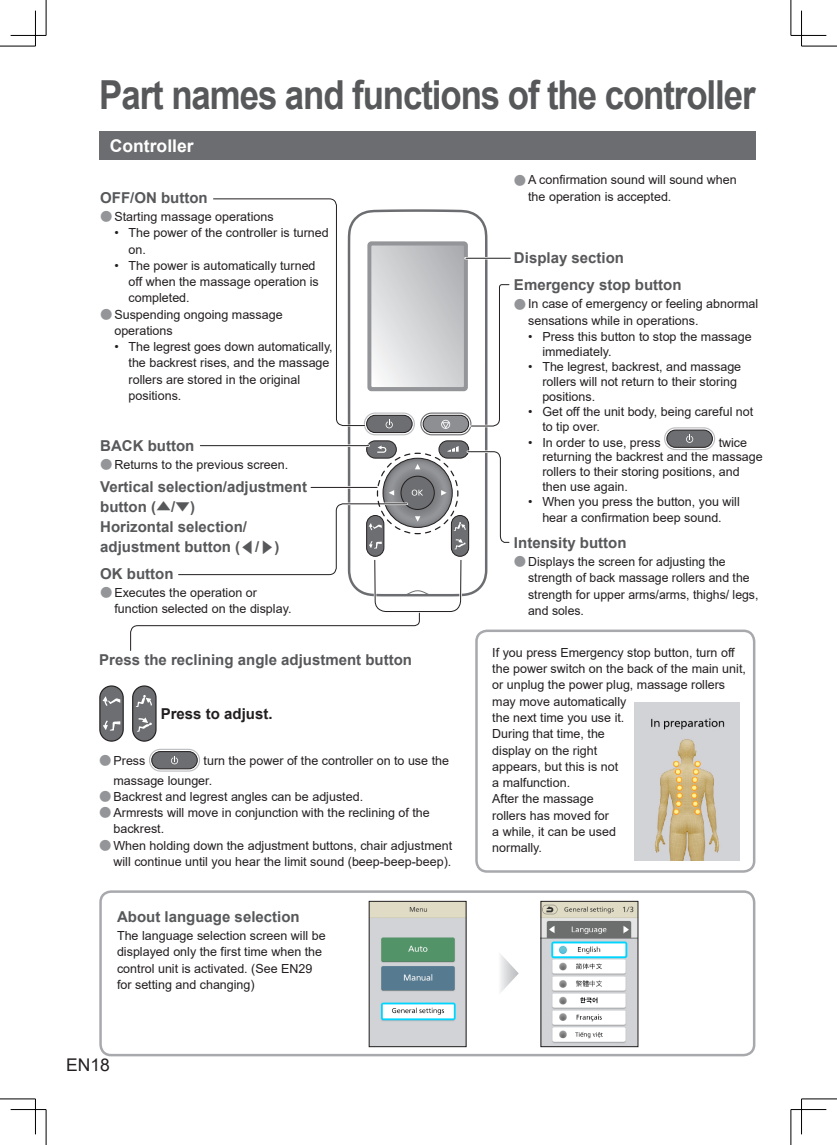
<style>
.page{position:relative;width:837px;height:1145px;background:#fff}
.page>*{position:absolute;margin:0;border:0;box-sizing:border-box;transform-origin:0 0}
.Big_Title{font:700 40px "Arial";letter-spacing:-.03em;color:#57585a;scale:.87 1}
.SubHead3{font:700 17.5px "Arial";color:#fff}
.Page{font:17.5px "Arial";color:#231f20}
.NameBodyM_12pt_80{font:700 15px/20px "Arial";color:#57585a}
.Middle_Procedure{font:700 15px "Arial";color:#231f20}
.BodyL_10pt{font:12.5px/16.2px "Arial";color:#231f20}
.s1{font-family:"Shin Go Pro";color:#939598}
.s2{font-family:"Shin Go Pro";font-weight:400}
.s3{font-family:"Shin Go Pro"}
</style>
<div class="page">
<div style="left:99px;top:131px;width:656px;height:28px;background:#6c6d70"></div>
<div style="left:475px;top:629px;width:280px;height:243px;border:2px solid #a8a9ad;border-radius:11px"></div>
<div style="left:99px;top:890px;width:656px;height:166px;border:2px solid #a8a9ad;border-radius:11px"></div>
<svg style="left:500px;top:954px;width:18px;height:39px"></svg>
<img style="left:371px;top:903px;width:93px;height:142px">
<img style="left:542px;top:903px;width:94px;height:142px">
<div style="left:540px;top:901px;width:98px;height:146px;border:1px solid #231f20"></div>
<svg style="left:664px;top:427px;width:51px;height:23px"></svg>
<div style="left:100px;top:686px;width:23px;height:55px;background:#6d6e71;border-radius:12px"></div>
<div style="left:99px;top:685px;width:25px;height:56px;border:1px solid #231f20;border-radius:12px"></div>
<svg style="left:103px;top:696px;width:17px;height:10px"></svg>
<svg style="left:103px;top:720px;width:17px;height:10px"></svg>
<img style="left:634px;top:702px;width:105px;height:158px">
<div style="left:366px;top:441px;width:30px;height:17px;background:#6d6e71;border-radius:9px"></div>
<div style="left:366px;top:440px;width:30px;height:18px;border:1px solid #231f20;border-radius:9px"></div>
<div style="left:439px;top:441px;width:29px;height:17px;background:#6d6e71;border-radius:9px"></div>
<div style="left:438px;top:440px;width:31px;height:18px;border:1px solid #231f20;border-radius:9px"></div>
<svg style="left:372px;top:890px;width:91px;height:167px;background:#b4c3c1"></svg>
<hr style="left:200px;top:444px;width:168px;height:3px;background:#fff">
<svg style="left:213px;top:198px;width:298px;height:237px"></svg>
<svg style="left:130px;top:445px;width:381px;height:362px"></svg>
<hr style="left:0;top:46px;width:35px;height:1px;background:#000">
<hr style="left:801px;top:46px;width:35px;height:1px;background:#000">
<hr style="left:0;top:1098px;width:35px;height:1px;background:#000">
<hr style="left:801px;top:1098px;width:35px;height:1px;background:#000">
<hr style="left:46px;top:0;width:1px;height:35px;background:#000">
<hr style="left:46px;top:1109px;width:1px;height:35px;background:#000">
<hr style="left:790px;top:0;width:1px;height:35px;background:#000">
<hr style="left:790px;top:1109px;width:1px;height:35px;background:#000">
<hr style="left:11px;top:35px;width:35px;height:1px;background:#000">
<hr style="left:790px;top:35px;width:36px;height:1px;background:#000">
<hr style="left:11px;top:1109px;width:35px;height:1px;background:#000">
<hr style="left:790px;top:1109px;width:36px;height:1px;background:#000">
<hr style="left:35px;top:11px;width:1px;height:35px;background:#000">
<hr style="left:35px;top:1098px;width:1px;height:36px;background:#000">
<hr style="left:801px;top:11px;width:1px;height:35px;background:#000">
<hr style="left:801px;top:1098px;width:1px;height:36px;background:#000">
<p class="Big_Title" style="left:99px;top:66px;width:755px">Part names and functions of the controller</p>
<p class="SubHead3" style="left:110px;top:133px;width:85px">Controller</p>
<p class="NameBodyM_12pt_80" style="left:100px;top:188px;width:109px">OFF/ON button</p>
<p class="BodyL_10pt" style="left:100px;top:208px;width:175px"><span class="s1">⁃</span>Starting massage operations</p>
<p class="BodyL_10pt" style="left:128px;top:225px;width:202px;text-indent:-14px">• The power of the controller is turned on.</p>
<p class="BodyL_10pt" style="left:128px;top:257px;width:192px;text-indent:-14px">• The power is automatically turned off when the massage operation is completed.</p>
<p class="BodyL_10pt" style="left:114px;top:306px;width:170px;text-indent:-14px"><span class="s1">⁃</span>Suspending ongoing massage operations</p>
<p class="BodyL_10pt" style="left:128px;top:338px;width:206px;text-indent:-14px">• The legrest goes down automatically, the backrest rises, and the massage rollers are stored in the original positions.</p>
<p class="NameBodyM_12pt_80" style="left:100px;top:436px;width:96px">BACK button</p>
<p class="BodyL_10pt" style="left:100px;top:456px;width:189px"><span class="s1">⁃</span>Returns to the previous screen.</p>
<p class="NameBodyM_12pt_80" style="left:100px;top:477px;width:208px">Vertical selection/adjustment button (<span class="s2">▲</span>/<span class="s2">▼</span>)</p>
<p class="NameBodyM_12pt_80" style="left:100px;top:517px;width:181px">Horizontal selection/ adjustment button (<span class="s3">◀</span>/<span class="s3">▶</span>)</p>
<p class="NameBodyM_12pt_80" style="left:100px;top:564px;width:75px">OK button</p>
<p class="BodyL_10pt" style="left:114px;top:584px;width:178px;text-indent:-14px"><span class="s1">⁃</span>Executes the operation or function selected on the display.</p>
<p class="NameBodyM_12pt_80" style="left:99px;top:650px;width:314px">Press the reclining angle adjustment button</p>
<p class="Middle_Procedure" style="left:161px;top:703px;width:113px">Press to adjust.</p>
<p class="BodyL_10pt" style="left:99px;top:752px;width:48px"><span class="s1">⁃</span>Press</p>
<p class="BodyL_10pt" style="left:113px;top:750px;width:337px;line-height:19.9px;text-indent:90px">turn the power of the controller on to use the massage lounger.</p>
<p class="BodyL_10pt" style="left:99px;top:788px;width:265px"><span class="s1">⁃</span>Backrest and legrest angles can be adjusted.</p>
<p class="BodyL_10pt" style="left:113px;top:804px;width:318px;text-indent:-14px"><span class="s1">⁃</span>Armrests will move in conjunction with the reclining of the backrest.</p>
<p class="BodyL_10pt" style="left:99px;top:837px;width:354px;text-align:right"><span class="s1">⁃</span>When holding down the adjustment buttons, chair adjustment will continue until you hear the limit sound (beep-beep-beep).</p>
<p class="NameBodyM_12pt_80" style="left:117px;top:907px;width:184px">About language selection</p>
<p class="BodyL_10pt" style="left:117px;top:927px;width:210px">The language selection screen will be displayed only the first time when the control unit is activated. (See EN29 for setting and changing)</p>
<p class="Page" style="left:66px;top:1053px;width:45px">EN18</p>
<p class="BodyL_10pt" style="left:528px;top:172px;width:210px;text-indent:-14px"><span class="s1">⁃</span>A confirmation sound will sound when the operation is accepted.</p>
<p class="NameBodyM_12pt_80" style="left:514px;top:248px;width:112px">Display section</p>
<p class="NameBodyM_12pt_80" style="left:514px;top:275px;width:169px">Emergency stop button</p>
<p class="BodyL_10pt" style="left:528px;top:296px;width:231px;text-indent:-14px"><span class="s1">⁃</span>In case of emergency or feeling abnormal sensations while in operations.</p>
<p class="BodyL_10pt" style="left:542px;top:329px;width:211px;line-height:15px;text-indent:-14px">• Press this button to stop the massage immediately.</p>
<p class="BodyL_10pt" style="left:542px;top:359px;width:200px;line-height:15px;text-indent:-14px">• The legrest, backrest, and massage rollers will not return to their storing positions.</p>
<p class="BodyL_10pt" style="left:542px;top:404px;width:212px;line-height:15px;text-indent:-14px">• Get off the unit body, being careful not to tip over.</p>
<p class="BodyL_10pt" style="left:528px;top:434px;width:134px">• In order to use, press</p>
<p class="BodyL_10pt" style="left:542px;top:436px;width:222px;line-height:13.8px;text-indent:176px">twice returning the backrest and the massage</p>
<p class="BodyL_10pt" style="left:542px;top:464px;width:199px;line-height:15px">rollers to their storing positions, and then use again.</p>
<p class="BodyL_10pt" style="left:528px;top:493px;width:213px;text-align:center">• When you press the button, you will hear a confirmation beep sound.</p>
<p class="NameBodyM_12pt_80" style="left:514px;top:533px;width:114px">Intensity button</p>
<p class="BodyL_10pt" style="left:528px;top:553px;width:232px;text-indent:-14px"><span class="s1">⁃</span>Displays the screen for adjusting the strength of back massage rollers and the strength for upper arms/arms, thighs/ legs, and soles.</p>
<p class="BodyL_10pt" style="left:492px;top:644px;width:255px">If you press Emergency stop button, turn off the power switch on the back of the main unit, or unplug the power plug, massage rollers may move automatically<br>the next time you use it.</p>
<p class="BodyL_10pt" style="left:492px;top:725px;width:127px">During that time, the display on the right appears, but this is not a malfunction.</p>
<p class="BodyL_10pt" style="left:492px;top:790px;width:125px">After the massage rollers has moved for a while, it can be used normally.</p>
</div>
